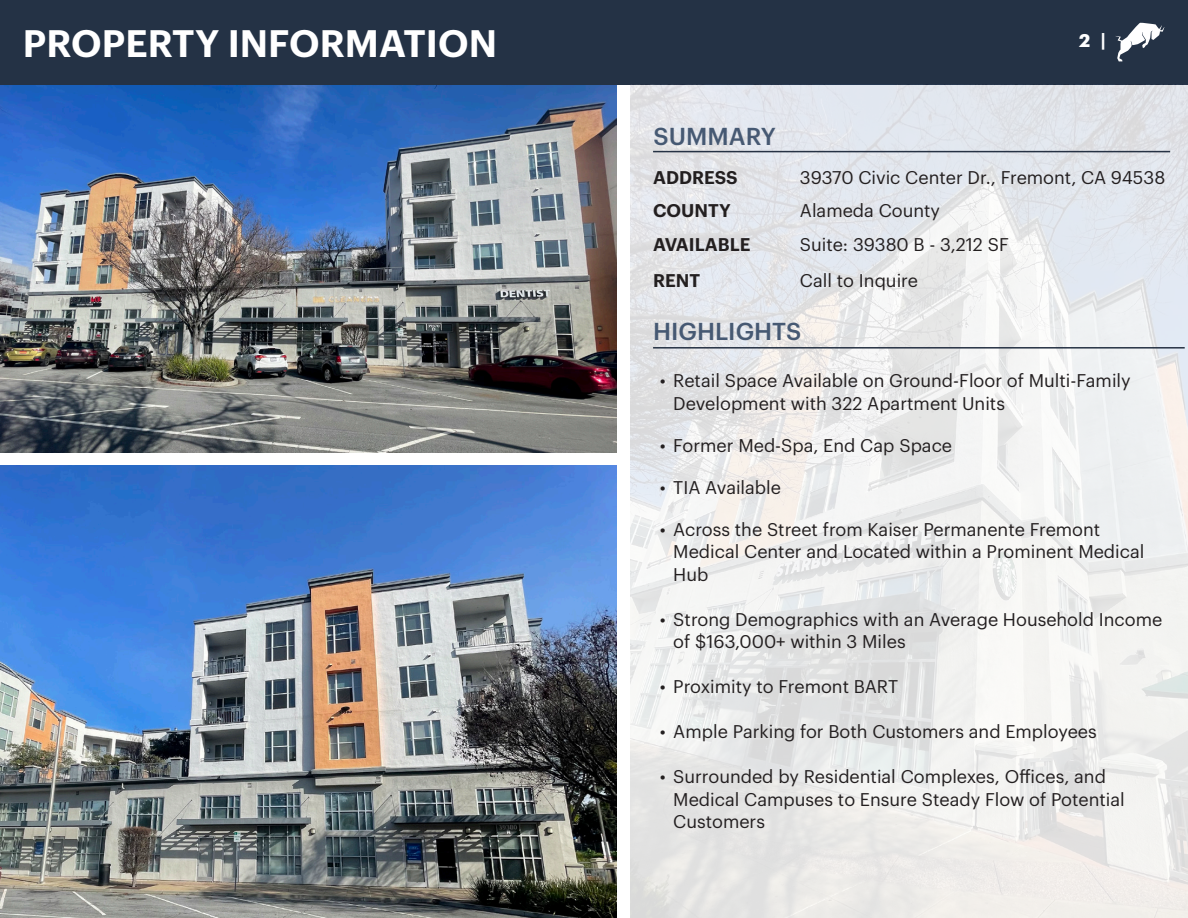
<style>
.page{position:relative;width:1188px;height:918px;background:#fff}
.page>*{position:absolute;margin:0;border:0;box-sizing:border-box;transform-origin:0 0}
.t1{font:600 37.5px "Graphik";color:#fff}
.Table__Text-Left_Align{font:500 24px "Graphik";color:#465973}
.Table__Text-Left_Align-2{font:18px/22.5px "Graphik";color:#231f20}
.Table__Text-Left_Align-3{font:600 18px "Graphik";color:#231f20}
.t2{font:700 18px "Graphik";color:#fff}
</style>
<div class="page">
<img style="left:0;top:84px;width:616px;height:368px">
<img style="left:0;top:466px;width:616px;height:452px">
<div style="left:0;top:0;width:1188px;height:84px;background:#243245"></div>
<svg style="left:1115px;top:23px;width:49px;height:39px"></svg>
<img style="left:631px;top:84px;width:557px;height:834px">
<hr style="left:653px;top:151px;width:517px;height:1px;background:#263244">
<hr style="left:653px;top:347px;width:532px;height:2px;background:#263244">
<p class="t1" style="left:23px;top:15px;width:476px">PROPERTY INFORMATION</p>
<p class="t2" style="left:1079px;top:27px;width:28px">2 |</p>
<p class="Table__Text-Left_Align" style="left:654px;top:118px;width:124px">SUMMARY</p>
<p class="Table__Text-Left_Align-3" style="left:653px;top:163px;width:86px">ADDRESS</p>
<p class="Table__Text-Left_Align-2" style="left:800px;top:164px;width:367px">39370 Civic Center Dr., Fremont, CA 94538</p>
<p class="Table__Text-Left_Align-3" style="left:653px;top:197px;width:79px">COUNTY</p>
<p class="Table__Text-Left_Align-2" style="left:800px;top:198px;width:142px">Alameda County</p>
<p class="Table__Text-Left_Align-3" style="left:653px;top:231px;width:99px">AVAILABLE</p>
<p class="Table__Text-Left_Align-2" style="left:800px;top:232px;width:210px">Suite: 39380 B - 3,212 SF</p>
<p class="Table__Text-Left_Align-3" style="left:653px;top:267px;width:49px">RENT</p>
<p class="Table__Text-Left_Align-2" style="left:800px;top:268px;width:120px">Call to Inquire</p>
<p class="Table__Text-Left_Align" style="left:653px;top:313px;width:150px">HIGHLIGHTS</p>
<p class="Table__Text-Left_Align-2" style="left:673px;top:368px;width:459px;text-indent:-14px">• Retail Space Available on Ground-Floor of Multi-Family<br>Development with 322 Apartment Units</p>
<p class="Table__Text-Left_Align-2" style="left:660px;top:432px;width:294px">• Former Med-Spa, End Cap Space</p>
<p class="Table__Text-Left_Align-2" style="left:660px;top:474px;width:123px">• TIA Available</p>
<p class="Table__Text-Left_Align-2" style="left:673px;top:516px;width:473px;text-indent:-14px">• Across the Street from Kaiser Permanente Fremont<br>Medical Center and Located within a Prominent Medical<br>Hub</p>
<p class="Table__Text-Left_Align-2" style="left:673px;top:606px;width:491px;text-indent:-14px">• Strong Demographics with an Average Household Income of $163,000+ within 3 Miles</p>
<p class="Table__Text-Left_Align-2" style="left:660px;top:674px;width:240px">• Proximity to Fremont BART</p>
<p class="Table__Text-Left_Align-2" style="left:660px;top:719px;width:439px">• Ample Parking for Both Customers and Employees</p>
<p class="Table__Text-Left_Align-2" style="left:673px;top:764px;width:453px;text-indent:-14px">• Surrounded by Residential Complexes, Offices, and<br>Medical Campuses to Ensure Steady Flow of Potential<br>Customers</p>
</div>
